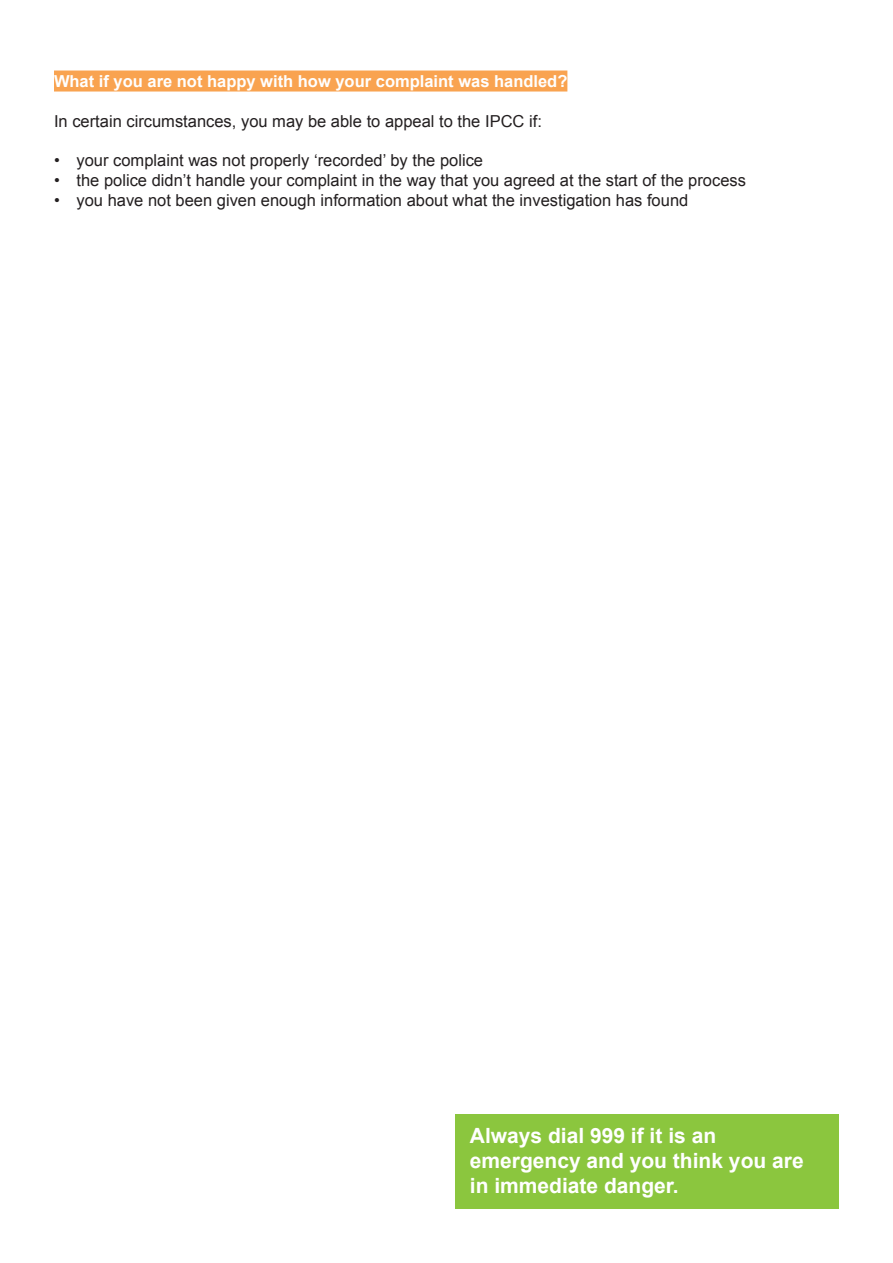
<style>
.page{position:relative;width:893px;height:1263px;background:#fff}
.page>*{position:absolute;margin:0;border:0;box-sizing:border-box;transform-origin:0 0}
.t1{font:700 21px/25.2px "Arial";color:#fff}
.t2{font:16.5px "Arial";color:#231f20}
.t3{font:700 16.5px "Arial";color:#fff}
</style>
<div class="page">
<div style="left:54px;top:71px;width:513px;height:21px;background:#f9a350"></div>
<div style="left:455px;top:1114px;width:384px;height:95px;background:#8bc63e"></div>
<p class="t3" style="left:54px;top:70px;width:515px">What if you are not happy with how your complaint was handled?</p>
<p class="t2" style="left:54px;top:110px;width:489px">In certain circumstances, you may be able to appeal to the IPCC if:</p>
<p class="t2" style="left:54px;top:150px;width:431px">• your complaint was not properly ‘recorded’ by the police</p>
<p class="t2" style="left:54px;top:169px;width:694px">• the police didn’t handle your complaint in the way that you agreed at the start of the process</p>
<p class="t2" style="left:54px;top:189px;width:636px">• you have not been given enough information about what the investigation has found</p>
<p class="t1" style="left:470px;top:1124px;width:335px">Always dial 999 if it is an emergency and you think you are in immediate danger.</p>
</div>
